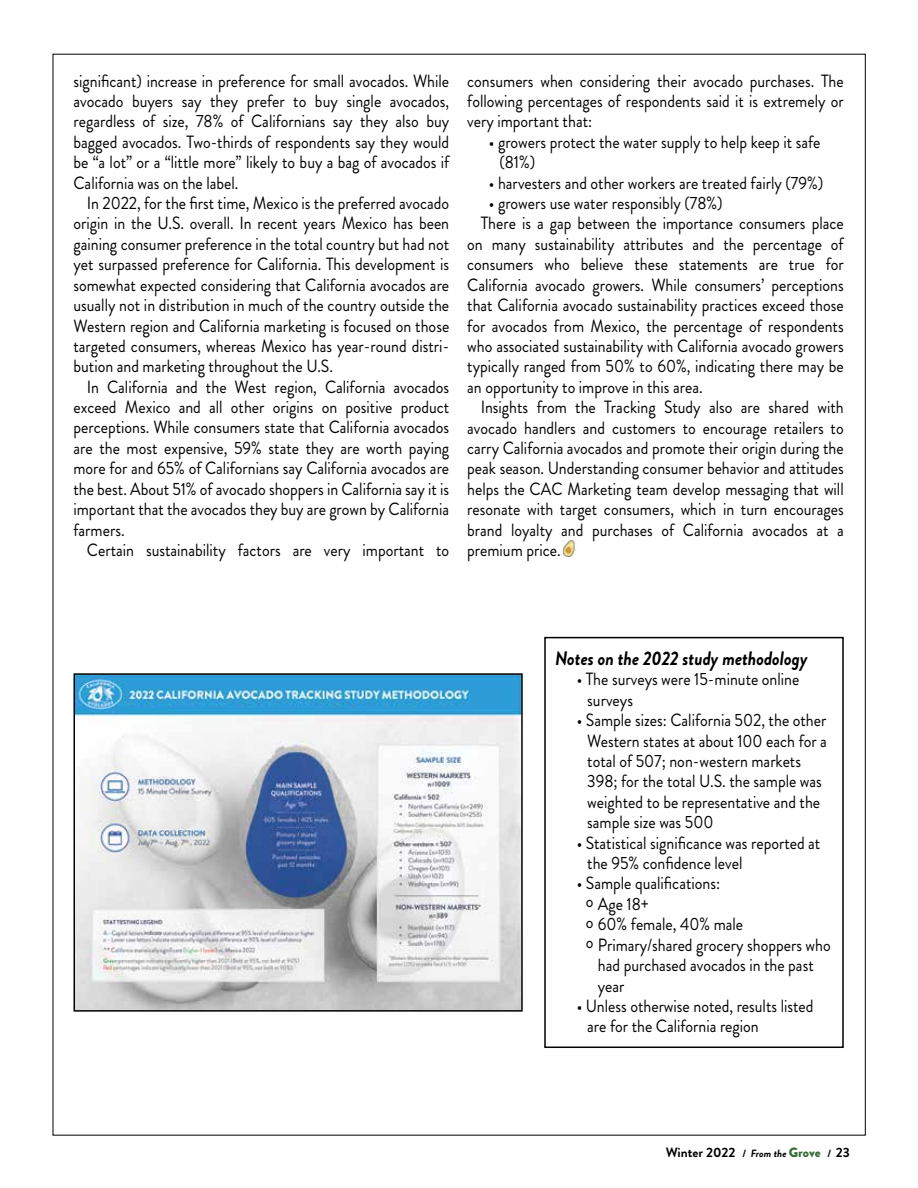
<style>
.page{position:relative;width:918px;height:1188px;background:#fff}
.page>*{position:absolute;margin:0;border:0;box-sizing:border-box;transform-origin:0 0}
.t1{font:italic 700 19.5px "Brandon Grotesque";color:#000;scale:.9 1}
.t2{font:17.7px/20.4px "Brandon Grotesque";color:#000;scale:.9 1}
.t3{font:700 13.5px "Brandon Grotesque";color:#000}
.s1{font-size:10.5px}
.s2{font-style:italic;font-size:10.5px}
.s3{font-weight:900;color:#366b35}
</style>
<div class="page">
<img style="left:77px;top:676px;width:443px;height:333px">
<div style="left:74px;top:673px;width:449px;height:339px;border:2px solid #000"></div>
<img style="left:562px;top:540px;width:14px;height:17px">
<p class="t2" style="left:74px;top:71px;width:419px;text-align:justify">significant) increase in preference for small avocados. While avocado buyers say they prefer to buy single avocados, regardless of size, 78% of Californians say they also buy bagged avocados. Two-thirds of respondents say they would be “a lot” or a “little more” likely to buy a bag of avocados if California was on the label.</p>
<p class="t2" style="left:74px;top:193px;width:419px;text-align:justify;text-indent:13px">In 2022, for the first time, Mexico is the preferred avocado origin in the U.S. overall. In recent years Mexico has been gaining consumer preference in the total country but had not yet surpassed preference for California. This development is somewhat expected considering that California avocados are usually not in distribution in much of the country outside the Western region and California marketing is focused on those targeted consumers, whereas Mexico has year-round distri&shy;bution and marketing throughout the U.S.</p>
<p class="t2" style="left:74px;top:377px;width:419px;text-align:justify;text-indent:13px">In California and the West region, California avocados exceed Mexico and all other origins on positive product perceptions. While consumers state that California avocados are the most expensive, 59% state they are worth paying more for and 65% of Californians say California avocados are the best. About 51% of avocado shoppers in California say it is important that the avocados they buy are grown by California farmers.</p>
<p class="t2" style="left:87px;top:540px;width:404px">Certain sustainability factors are very important to</p>
<p class="t2" style="left:467px;top:71px;width:420px;text-align:justify">consumers when considering their avocado purchases. The following percentages of respondents said it is extremely or very important that:</p>
<p class="t2" style="left:499px;top:132px;width:358px;text-indent:-11px">• growers protect the water supply to help keep it safe (81%)</p>
<p class="t2" style="left:489px;top:173px;width:373px">• harvesters and other workers are treated fairly (79%)</p>
<p class="t2" style="left:489px;top:193px;width:261px">• growers use water responsibly (78%)</p>
<p class="t2" style="left:481px;top:213px;width:405px">There is a gap between the importance consumers place</p>
<p class="t2" style="left:467px;top:234px;width:420px">on many sustainability attributes and the percentage of</p>
<p class="t2" style="left:467px;top:254px;width:420px">consumers who believe these statements are true for</p>
<p class="t2" style="left:467px;top:275px;width:420px">California avocado growers. While consumers’ perceptions</p>
<p class="t2" style="left:467px;top:295px;width:420px">that California avocado sustainability practices exceed those</p>
<p class="t2" style="left:467px;top:316px;width:420px">for avocados from Mexico, the percentage of respondents</p>
<p class="t2" style="left:467px;top:336px;width:420px">who associated sustainability with California avocado growers</p>
<p class="t2" style="left:467px;top:356px;width:420px">typically ranged from 50% to 60%, indicating there may be</p>
<p class="t2" style="left:467px;top:377px;width:263px">an opportunity to improve in this area.</p>
<p class="t2" style="left:481px;top:397px;width:405px">Insights from the Tracking Study also are shared with</p>
<p class="t2" style="left:467px;top:418px;width:420px">avocado handlers and customers to encourage retailers to</p>
<p class="t2" style="left:467px;top:438px;width:420px">carry California avocados and promote their origin during the</p>
<p class="t2" style="left:467px;top:458px;width:420px">peak season. Understanding consumer behavior and attitudes</p>
<p class="t2" style="left:467px;top:479px;width:420px">helps the CAC Marketing team develop messaging that will</p>
<p class="t2" style="left:467px;top:499px;width:420px">resonate with target consumers, which in turn encourages</p>
<p class="t2" style="left:467px;top:520px;width:420px">brand loyalty and purchases of California avocados at a</p>
<p class="t2" style="left:467px;top:540px;width:105px">premium price.</p>
<p class="t1" style="left:555px;top:644px;width:282px">Notes on the 2022 study methodology</p>
<p class="t2" style="left:587px;top:669px;width:237px;text-indent:-11px">• The surveys were 15-minute online surveys</p>
<p class="t2" style="left:587px;top:710px;width:268px;text-indent:-11px">• Sample sizes: California 502, the other Western states at about 100 each for a total of 507; non-western markets 398; for the total U.S. the sample was weighted to be representative and the sample size was 500</p>
<p class="t2" style="left:587px;top:833px;width:261px;text-indent:-11px">• Statistical significance was reported at the 95% confidence level</p>
<p class="t2" style="left:598px;top:873px;width:260px;text-indent:-21px">• Sample qualifications:<br>Age 18+<br>60% female, 40% male<br>Primary/shared grocery shoppers who had purchased avocados in the past year</p>
<p class="t2" style="left:587px;top:996px;width:253px;text-indent:-11px">• Unless otherwise noted, results listed are for the California region</p>
<p class="t2" style="left:586px;top:891px;width:10px;text-align:justify">o o o</p>
<p class="t3" style="left:666px;top:1143px;width:186px">Winter 2022 <span class="s1">/</span> <span class="s2">From the</span> <span class="s3">Grove</span> <span class="s1">/</span> 23</p>
</div>
